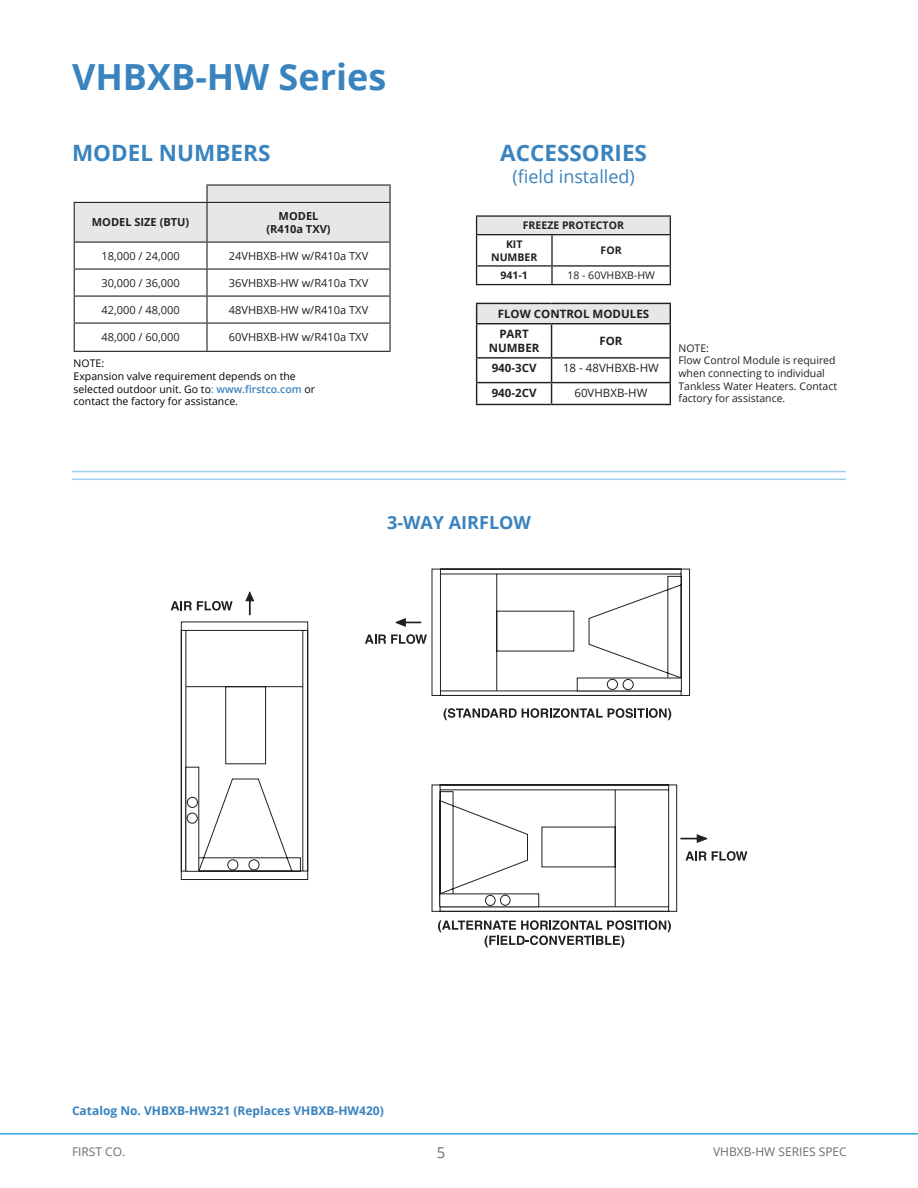
<style>
.page{position:relative;width:918px;height:1188px;background:#fff}
.page>*{position:absolute;margin:0;border:0;box-sizing:border-box;transform-origin:0 0}
.t1{font:700 36px "Open Sans";color:#3983bf}
.t2{font:700 22.5px "Open Sans";color:#3983bf}
.t3{font:18px "Open Sans";color:#3983bf}
.t4{font:700 18px "Open Sans";color:#3983bf}
.t5{font:15px "Open Sans";color:#6c6d70}
.t6{font:700 12px "Open Sans";color:#3983bf}
.t7{font:12px "Open Sans";color:#6c6d70}
.t8{font:700 11.55px/13.8px "Open Sans";color:#231f20;text-align:center}
.t9{font:11.55px "Open Sans";color:#231f20}
.t10{font:11.1px "Open Sans";color:#231f20}
.t11{font:700 11.1px/13.2px "Open Sans";color:#231f20;text-align:center}
.t12{font:10.5px/12.6px "Open Sans";color:#231f20}
.t13{font:10.5px/12.6px "Open Sans";color:#000}
.t14{font:700 10.5px/12.6px "Open Sans";color:#231f20;text-align:center}
.s1{color:#3983bf}
.s2{font-weight:600;color:#3983bf}
</style>
<div class="page">
<hr style="left:0;top:1133px;width:918px;height:2px;background:#2da9dd">
<svg style="left:438px;top:920px;width:233px;height:28px"></svg>
<svg style="left:431px;top:784px;width:316px;height:128px"></svg>
<svg style="left:444px;top:708px;width:227px;height:12px"></svg>
<svg style="left:365px;top:569px;width:325px;height:127px"></svg>
<svg style="left:181px;top:621px;width:127px;height:259px"></svg>
<svg style="left:171px;top:601px;width:62px;height:10px"></svg>
<svg style="left:246px;top:592px;width:8px;height:23px"></svg>
<div style="left:477px;top:303px;width:193px;height:21px;background:#e6e7e9"></div>
<hr style="left:476px;top:303px;width:76px;height:1px;background:#231f20">
<svg style="left:476px;top:304px;width:1px;height:19px"></svg>
<hr style="left:552px;top:303px;width:119px;height:1px;background:#231f20">
<svg style="left:670px;top:304px;width:1px;height:19px"></svg>
<hr style="left:476px;top:323px;width:76px;height:1px;background:#231f20">
<hr style="left:476px;top:324px;width:1px;height:33px;background:#231f20">
<hr style="left:552px;top:323px;width:119px;height:1px;background:#231f20">
<hr style="left:551px;top:324px;width:1px;height:33px;background:#231f20">
<hr style="left:670px;top:324px;width:1px;height:33px;background:#231f20">
<hr style="left:476px;top:357px;width:76px;height:2px;background:#231f20">
<hr style="left:552px;top:357px;width:119px;height:2px;background:#231f20">
<hr style="left:476px;top:382px;width:76px;height:1px;background:#231f20">
<svg style="left:476px;top:359px;width:1px;height:45px"></svg>
<hr style="left:552px;top:382px;width:119px;height:1px;background:#231f20">
<svg style="left:551px;top:359px;width:1px;height:45px"></svg>
<svg style="left:670px;top:359px;width:1px;height:45px"></svg>
<hr style="left:476px;top:404px;width:76px;height:1px;background:#231f20">
<hr style="left:552px;top:404px;width:119px;height:1px;background:#231f20">
<div style="left:477px;top:216px;width:193px;height:19px;background:#e6e7e9"></div>
<hr style="left:476px;top:215px;width:76px;height:2px;background:#231f20">
<svg style="left:476px;top:217px;width:1px;height:17px"></svg>
<hr style="left:552px;top:215px;width:119px;height:2px;background:#231f20">
<svg style="left:670px;top:217px;width:1px;height:17px"></svg>
<hr style="left:476px;top:234px;width:76px;height:1px;background:#231f20">
<hr style="left:476px;top:235px;width:1px;height:30px;background:#231f20">
<hr style="left:552px;top:234px;width:119px;height:1px;background:#231f20">
<hr style="left:551px;top:235px;width:2px;height:30px;background:#231f20">
<hr style="left:670px;top:235px;width:1px;height:30px;background:#231f20">
<hr style="left:476px;top:265px;width:76px;height:2px;background:#231f20">
<svg style="left:476px;top:267px;width:1px;height:17px"></svg>
<hr style="left:552px;top:265px;width:119px;height:2px;background:#231f20">
<svg style="left:551px;top:267px;width:2px;height:17px"></svg>
<svg style="left:670px;top:267px;width:1px;height:17px"></svg>
<hr style="left:476px;top:284px;width:76px;height:1px;background:#231f20">
<hr style="left:552px;top:284px;width:119px;height:1px;background:#231f20">
<hr style="left:206px;top:184px;width:185px;height:2px;background:#231f20">
<svg style="left:74px;top:185px;width:317px;height:166px"></svg>
<hr style="left:207px;top:323px;width:184px;height:1px;background:#231f20">
<hr style="left:206px;top:324px;width:2px;height:27px;background:#231f20">
<hr style="left:389px;top:324px;width:2px;height:27px;background:#231f20">
<hr style="left:74px;top:351px;width:133px;height:1px;background:#231f20">
<hr style="left:207px;top:351px;width:184px;height:1px;background:#231f20">
<hr style="left:74px;top:202px;width:133px;height:1px;background:#231f20">
<hr style="left:72px;top:471px;width:774px;height:1px;background:#a0ceec">
<hr style="left:72px;top:479px;width:774px;height:1px;background:#a0ceec">
<h1 class="t1" style="left:72px;top:52px;width:316px">VHBXB-HW Series</h1>
<h2 class="t2" style="left:72px;top:137px;width:200px">MODEL NUMBERS</h2>
<p class="t11" style="left:92px;top:216px;width:99px">MODEL SIZE (BTU)</p>
<p class="t11" style="left:266px;top:209px;width:66px">MODEL (R410a TXV)</p>
<p class="t10" style="left:101px;top:248px;width:80px">18,000 / 24,000</p>
<p class="t10" style="left:229px;top:248px;width:141px">24VHBXB-HW w/R410a TXV</p>
<p class="t10" style="left:101px;top:275px;width:80px">30,000 / 36,000</p>
<p class="t10" style="left:229px;top:275px;width:141px">36VHBXB-HW w/R410a TXV</p>
<p class="t10" style="left:101px;top:302px;width:80px">42,000 / 48,000</p>
<p class="t10" style="left:229px;top:302px;width:141px">48VHBXB-HW w/R410a TXV</p>
<p class="t10" style="left:101px;top:330px;width:80px">48,000 / 60,000</p>
<p class="t10" style="left:229px;top:330px;width:141px">60VHBXB-HW w/R410a TXV</p>
<p class="t13" style="left:74px;top:357px;width:243px">NOTE:<br>Expansion valve requirement depends on the selected outdoor unit. Go to<span class="s1">:</span> <span class="s2">www.firstco.com</span> or contact the factory for assistance.</p>
<h2 class="t2" style="left:500px;top:137px;width:148px">ACCESSORI ES</h2>
<h3 class="t3" style="left:512px;top:164px;width:124px">(field installed)</h3>
<p class="t14" style="left:523px;top:219px;width:103px">FREEZE PROTECTOR</p>
<p class="t14" style="left:491px;top:238px;width:48px">KIT<br>NUMBER</p>
<p class="t14" style="left:601px;top:244px;width:23px">FOR</p>
<p class="t14" style="left:501px;top:269px;width:29px">941-1</p>
<p class="t12" style="left:567px;top:269px;width:80px">18 - 60VH BXB-HW</p>
<p class="t8" style="left:498px;top:307px;width:124px">FLOW CONTROL MODUL</p>
<p class="t8" style="left:636px;top:307px;width:14px">ES</p>
<p class="t8" style="left:489px;top:327px;width:52px">PART<br>NUMBER</p>
<p class="t8" style="left:599px;top:334px;width:25px">FOR</p>
<p class="t8" style="left:492px;top:361px;width:46px">940-3CV</p>
<p class="t9" style="left:563px;top:360px;width:87px">18 - 48VH BXB-HW</p>
<p class="t8" style="left:492px;top:386px;width:46px">940-2CV</p>
<p class="t9" style="left:574px;top:385px;width:64px">60VH BXB-HW</p>
<p class="t12" style="left:678px;top:341px;width:160px">NOTE:<br>Flow Control Module is required when connecting to individual<br>Tankless Water Heaters. Contact factory for assistance.</p>
<h3 class="t4" style="left:387px;top:509px;width:145px">3-WAY AI RFLOW</h3>
<p class="t6" style="left:72px;top:1102px;width:313px">Catalog N o. VHBXB-HW321 (Replaces VHBXB-HW420)</p>
<p class="t7" style="left:72px;top:1144px;width:55px">Fi Rst Co.</p>
<h3 class="t5" style="left:437px;top:1142px;width:10px">5</h3>
<p class="t7" style="left:713px;top:1144px;width:135px">VH BXB-HW SERIES SPEC</p>
</div>
